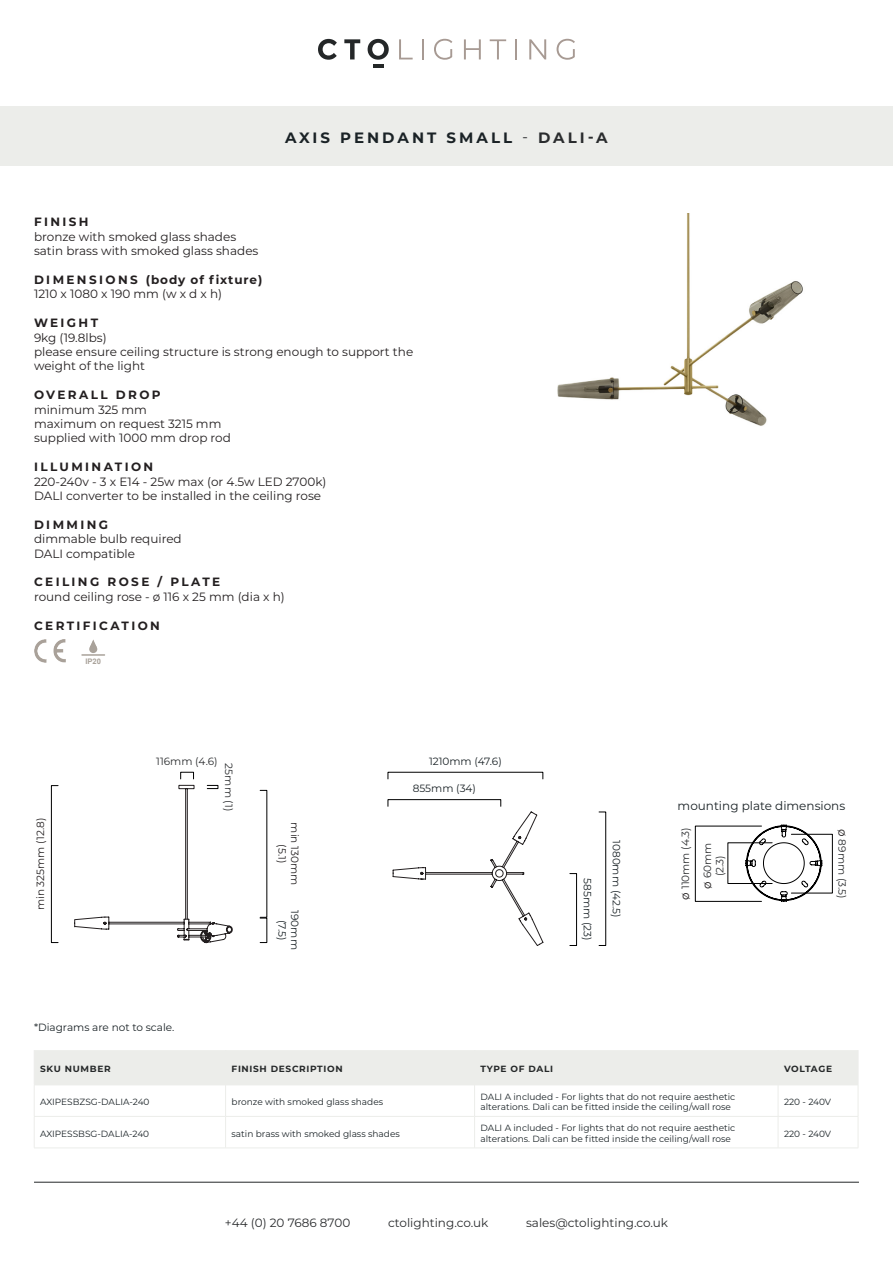
<style>
.page{position:relative;width:893px;height:1263px;background:#fff}
.page>*{position:absolute;margin:0;border:0;box-sizing:border-box;transform-origin:0 0}
.t1{font:700 15px "Montserrat";letter-spacing:.2em;color:#1a2226}
.t2{font:12px/14.4px "Montserrat";color:#231f20}
.t3{font:700 12px "Montserrat";letter-spacing:.2em;color:#231f20}
.t4{font:12px "Montserrat";color:#2a2c2e}
.t5{font:700 12px "Montserrat";letter-spacing:.155em;color:#231f20}
.t6{font:12px "Montserrat";color:#1a2226}
.t7{font:10.5px "Montserrat";color:#1a2226}
.t8{font:10.5px/12.6px "Montserrat";color:#2a2c2e;text-align:center}
.t9{font:10.5px/12.6px "Montserrat";color:#231f20;text-align:center}
.t10{font:9px/10.8px "Montserrat";color:#1a2226}
.t11{font:700 9px "Montserrat";letter-spacing:.075em;color:#242728}
.t12{font:700 7.65px "Arial";color:#a9a29a}
.s1{font-weight:400;color:#2a2c2e}
.s2{color:#2a2c2e}
.s3{font-size:12px;color:#231f20}
</style>
<div class="page">
<hr style="left:34px;top:1182px;width:825px;height:1px;background:#242728">
<hr style="left:373px;top:64px;width:11px;height:4px;background:#242728">
<svg style="left:318px;top:39px;width:19px;height:21px"></svg>
<svg style="left:344px;top:39px;width:16px;height:20px"></svg>
<svg style="left:368px;top:39px;width:21px;height:21px"></svg>
<hr style="left:422px;top:39px;width:2px;height:20px;background:#a79a93">
<svg style="left:434px;top:39px;width:18px;height:21px"></svg>
<svg style="left:464px;top:39px;width:17px;height:20px"></svg>
<svg style="left:490px;top:39px;width:16px;height:20px"></svg>
<hr style="left:515px;top:39px;width:2px;height:20px;background:#a79a93">
<svg style="left:529px;top:39px;width:17px;height:20px"></svg>
<svg style="left:557px;top:39px;width:18px;height:21px"></svg>
<svg style="left:399px;top:39px;width:14px;height:20px"></svg>
<div style="left:0;top:106px;width:893px;height:60px;background:#ecedea"></div>
<div style="left:35px;top:1050px;width:823px;height:34px;background:#ecedea"></div>
<hr style="left:34px;top:1050px;width:1px;height:35px;background:#ecedea">
<hr style="left:225px;top:1050px;width:1px;height:35px;background:#ecedea">
<hr style="left:474px;top:1050px;width:1px;height:35px;background:#ecedea">
<hr style="left:778px;top:1050px;width:1px;height:35px;background:#ecedea">
<hr style="left:858px;top:1050px;width:1px;height:35px;background:#ecedea">
<hr style="left:34px;top:1084px;width:192px;height:1px;background:#ecedea">
<hr style="left:34px;top:1085px;width:1px;height:31px;background:#ecedea">
<hr style="left:226px;top:1084px;width:249px;height:1px;background:#ecedea">
<hr style="left:225px;top:1085px;width:1px;height:31px;background:#ecedea">
<hr style="left:475px;top:1084px;width:303px;height:1px;background:#ecedea">
<hr style="left:474px;top:1085px;width:1px;height:31px;background:#ecedea">
<hr style="left:778px;top:1084px;width:80px;height:1px;background:#ecedea">
<hr style="left:778px;top:1085px;width:1px;height:31px;background:#ecedea">
<hr style="left:858px;top:1085px;width:1px;height:31px;background:#ecedea">
<hr style="left:34px;top:1116px;width:192px;height:1px;background:#ecedea">
<hr style="left:34px;top:1116px;width:1px;height:32px;background:#ecedea">
<hr style="left:226px;top:1116px;width:249px;height:1px;background:#ecedea">
<hr style="left:225px;top:1116px;width:1px;height:32px;background:#ecedea">
<hr style="left:475px;top:1116px;width:303px;height:1px;background:#ecedea">
<hr style="left:474px;top:1116px;width:1px;height:32px;background:#ecedea">
<hr style="left:778px;top:1116px;width:80px;height:1px;background:#ecedea">
<hr style="left:778px;top:1116px;width:1px;height:32px;background:#ecedea">
<hr style="left:858px;top:1116px;width:1px;height:32px;background:#ecedea">
<hr style="left:34px;top:1148px;width:192px;height:1px;background:#ecedea">
<hr style="left:226px;top:1148px;width:249px;height:1px;background:#ecedea">
<hr style="left:475px;top:1148px;width:303px;height:1px;background:#ecedea">
<hr style="left:778px;top:1148px;width:80px;height:1px;background:#ecedea">
<img style="left:34px;top:639px;width:32px;height:23px">
<div style="left:89px;top:645px;width:8px;height:8px;background:#a9a29a;border-radius:50%"></div>
<svg style="left:90px;top:639px;width:7px;height:8px"></svg>
<hr style="left:81px;top:654px;width:24px;height:2px;background:#a9a29a">
<div style="left:695px;top:826px;width:67px;height:76px;border:1px solid #000"></div>
<div style="left:791px;top:834px;width:42px;height:59px;border:1px solid #000"></div>
<svg style="left:745px;top:825px;width:77px;height:77px"></svg>
<img style="left:557px;top:214px;width:246px;height:212px">
<div style="left:388px;top:799px;width:113px;height:8px;border:1px solid #000001"></div>
<div style="left:569px;top:873px;width:8px;height:73px;border:1px solid #000001"></div>
<div style="left:180px;top:772px;width:14px;height:7px;border:1px solid #000001"></div>
<div style="left:51px;top:785px;width:7px;height:158px;border:1px solid #000001"></div>
<svg style="left:392px;top:811px;width:152px;height:135px"></svg>
<svg style="left:74px;top:785px;width:159px;height:158px"></svg>
<p class="t1" style="left:285px;top:127px;width:324px">AXIS PENDANT SMALL <span class="s1">-</span> <span class="s2">DALI-A</span></p>
<p class="t3" style="left:34px;top:213px;width:56px">FINISH</p>
<p class="t2" style="left:34px;top:229px;width:204px">bronze with smoked glass shades</p>
<p class="t2" style="left:34px;top:243px;width:226px">satin brass with smoked glass shades</p>
<p class="t5" style="left:34px;top:271px;width:230px">DIMENSIONS (body of fixture)</p>
<p class="t2" style="left:34px;top:286px;width:190px">1210 x 1080 x 190 mm (w x d x h)</p>
<p class="t3" style="left:34px;top:314px;width:66px">WEIGHT</p>
<p class="t2" style="left:34px;top:330px;width:74px">9kg (19.8lbs)</p>
<p class="t2" style="left:34px;top:344px;width:381px">please ensure ceiling structure is strong enough to support the weight of the light</p>
<p class="t3" style="left:34px;top:386px;width:128px">OVERALL DROP</p>
<p class="t2" style="left:34px;top:402px;width:114px">minimum 325 mm</p>
<p class="t2" style="left:34px;top:416px;width:189px">maximum on request 3215 mm</p>
<p class="t2" style="left:34px;top:430px;width:198px">supplied with 1000 mm drop rod</p>
<p class="t3" style="left:34px;top:458px;width:121px">ILLUMINATION</p>
<p class="t2" style="left:34px;top:474px;width:294px">220-240v - 3 x E14 - 25w max (or 4.5w LED 2700k)</p>
<p class="t2" style="left:34px;top:488px;width:289px">DALI converter to be installed in the ceiling rose</p>
<p class="t3" style="left:34px;top:516px;width:76px">DIMMING</p>
<p class="t2" style="left:34px;top:531px;width:149px">dimmable bulb required</p>
<p class="t2" style="left:34px;top:546px;width:103px">DALI compatible</p>
<p class="t3" style="left:34px;top:573px;width:188px">CEILING ROSE / PLATE</p>
<p class="t2" style="left:34px;top:589px;width:252px">round ceiling rose - ø 116 x 25 mm (dia x h)</p>
<p class="t3" style="left:34px;top:617px;width:127px">CERTIFICATION</p>
<p class="t12" style="left:85px;top:655px;width:17px">IP20</p>
<p class="t9" style="left:34px;top:910px;width:94px;rotate:-90deg">min 325mm (12.8)</p>
<p class="t8" style="left:156px;top:755px;width:63px">116mm (4.6)</p>
<p class="t8" style="left:236px;top:763px;width:49px;rotate:90deg">25mm (1)</p>
<p class="t7" style="left:34px;top:1020px;width:142px">*Diagrams are not to scale.</p>
<p class="t9" style="left:301px;top:822px;width:64px;rotate:90deg">min 130mm (5.1)</p>
<p class="t7" style="left:302px;top:910px;width:41px;rotate:90deg">190mm</p>
<p class="t7" style="left:289px;top:920px;width:22px;rotate:90deg">(7.5)</p>
<p class="t7" style="left:429px;top:754px;width:74px">1210mm (47.6)</p>
<p class="t7" style="left:413px;top:781px;width:65px">855mm (34)</p>
<p class="t7" style="left:595px;top:878px;width:64px;rotate:90deg">585mm (23)</p>
<p class="t7" style="left:624px;top:840px;width:79px;rotate:90deg">1080mm (42.5)</p>
<p class="t6" style="left:678px;top:797px;width:169px">mounting plate dimensions</p>
<p class="t8" style="left:679px;top:900px;width:74px;rotate:-90deg"><span class="s3">ø</span> 110mm (4.3)</p>
<p class="t8" style="left:849px;top:829px;width:71px;rotate:90deg"><span class="s3">ø</span> 89mm (3.5)</p>
<p class="t8" style="left:701px;top:889px;width:48px;rotate:-90deg"><span class="s3">ø</span> 60mm (2.3)</p>
<p class="t11" style="left:40px;top:1062px;width:72px">SKU NUMBER</p>
<p class="t11" style="left:232px;top:1062px;width:113px">FINISH DESCRIPTION</p>
<p class="t11" style="left:481px;top:1062px;width:74px">TYPE OF DALI</p>
<p class="t11" style="left:784px;top:1062px;width:50px">VOLTAGE</p>
<p class="t10" style="left:40px;top:1096px;width:111px">AXIPESBZSG-DALIA-240</p>
<p class="t10" style="left:232px;top:1096px;width:153px">bronze with smoked glass shades</p>
<p class="t10" style="left:481px;top:1091px;width:256px">DALI A included - For lights that do not require aesthetic alterations. Dali can be fitted inside the ceiling/wall rose</p>
<p class="t10" style="left:784px;top:1096px;width:49px">220 - 240V</p>
<p class="t10" style="left:40px;top:1127px;width:111px">AXIPESSBSG-DALIA-240</p>
<p class="t10" style="left:232px;top:1127px;width:170px">satin brass with smoked glass shades</p>
<p class="t10" style="left:481px;top:1122px;width:256px">DALI A included - For lights that do not require aesthetic alterations. Dali can be fitted inside the ceiling/wall rose</p>
<p class="t10" style="left:784px;top:1127px;width:49px">220 - 240V</p>
<p class="t4" style="left:225px;top:1214px;width:127px">+44 (0) 20 7686 8700</p>
<p class="t4" style="left:388px;top:1214px;width:102px">ctolighting.co.uk</p>
<p class="t4" style="left:526px;top:1214px;width:143px">sales@ctolighting.co.uk</p>
</div>
